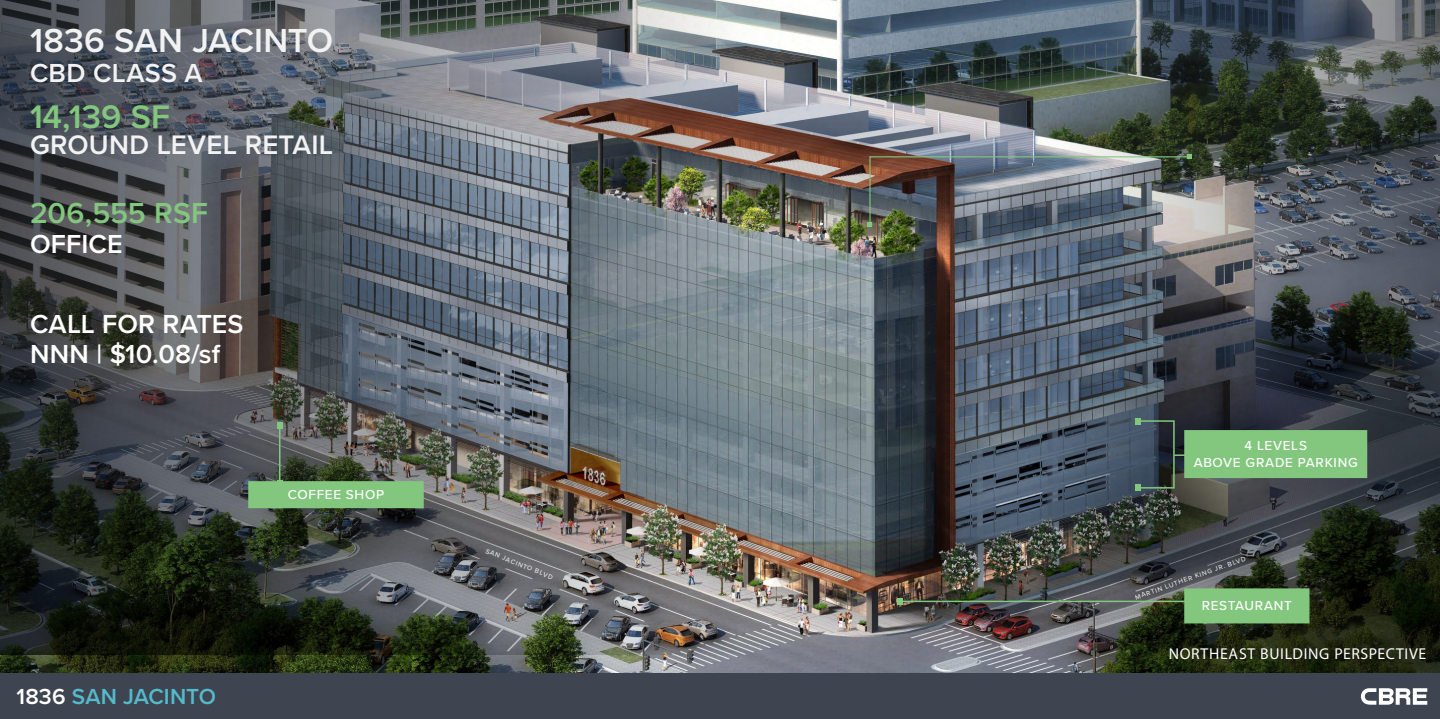
<style>
.page{position:relative;width:1440px;height:719px;background:#fff}
.page>*{position:absolute;margin:0;border:0;box-sizing:border-box;transform-origin:0 0}
.t1{font:600 34.5px "Proxima Nova";letter-spacing:.005em;color:#f2f2f2}
.t2{font:600 33.75px "Proxima Nova";color:#83c77f}
.t3{font:600 30px "Proxima Nova";letter-spacing:-.005em;color:#83c77f}
.t4{font:600 27.75px "Proxima Nova";letter-spacing:.005em;color:#f2f2f2}
.t5{font:600 27px "Proxima Nova";letter-spacing:.005em;color:#fff}
.t6{font:600 27px "Proxima Nova";letter-spacing:.01em;color:#f2f2f2}
.t7{font:600 22.58px "Proxima Nova";letter-spacing:.005em;color:#54bbca}
.t8{font:15.75px "Myriad Pro";letter-spacing:.045em;color:#fff}
.t9{font:500 13.5px "Proxima Nova";letter-spacing:.055em;color:#fff}
.t10{font:500 6.75px "Proxima Nova";color:#fff}
.s1{color:#fff}
</style>
<div class="page">
<img style="left:0;top:0;width:1048px;height:674px">
<img style="left:0;top:0;width:758px;height:655px">
<svg style="left:1048px;top:0;width:392px;height:674px;background:#414849"></svg>
<div style="left:0;top:674px;width:1440px;height:44px;background:#3e4450"></div>
<svg style="left:1361px;top:688px;width:66px;height:16px"></svg>
<hr style="left:1174px;top:454px;width:126px;height:2px;background:#83c77f">
<div style="left:1138px;top:420px;width:37px;height:68px;border:2px solid #83c77f"></div>
<svg style="left:1136px;top:418px;width:6px;height:6px"></svg>
<svg style="left:1136px;top:484px;width:6px;height:6px"></svg>
<div style="left:1184px;top:430px;width:183px;height:48px;background:#83c77f"></div>
<hr style="left:900px;top:600px;width:325px;height:2px;background:#83c77f">
<svg style="left:897px;top:598px;width:6px;height:6px"></svg>
<div style="left:1184px;top:588px;width:126px;height:35px;background:#83c77f"></div>
<img style="left:868px;top:154px;width:324px;height:73px">
<hr style="left:279px;top:425px;width:1px;height:59px;background:#83c77f">
<svg style="left:277px;top:422px;width:6px;height:6px"></svg>
<div style="left:248px;top:481px;width:176px;height:27px;background:#83c77f"></div>
<p class="t1" style="left:30px;top:15px;width:305px">1836 SAN JACINTO</p>
<p class="t6" style="left:30px;top:53px;width:174px">CBD CLASS A</p>
<p class="t2" style="left:30px;top:92px;width:141px">14,139 SF</p>
<p class="t4" style="left:30px;top:124px;width:305px">GROUND LEVEL RETAIL</p>
<p class="t3" style="left:30px;top:190px;width:180px">206,555 RSF</p>
<p class="t5" style="left:30px;top:223px;width:94px">OFFICE</p>
<p class="t5" style="left:30px;top:303px;width:215px">CALL FOR RATES</p>
<p class="t5" style="left:30px;top:333px;width:192px">NNN | $10.08/sf</p>
<p class="t9" style="left:288px;top:484px;width:98px">COFFEE SHOP</p>
<p class="t7" style="left:16px;top:679px;width:201px"><span class="s1">1836</span> SAN JACINTO</p>
<p class="t10" style="left:488px;top:545px;width:73px;rotate:22deg">SAN JACINTO BLVD</p>
<p class="t9" style="left:1245px;top:435px;width:64px">4 LEVELS</p>
<p class="t9" style="left:1194px;top:452px;width:166px">ABOVE GRADE PARKING</p>
<p class="t10" style="left:1134px;top:593px;width:118px;rotate:-20deg">MARTIN LUTHER KING JR. BLVD</p>
<p class="t9" style="left:1202px;top:595px;width:92px">RESTAURANT</p>
<p class="t8" style="left:1169px;top:644px;width:259px">NORTHEAST BUILDING PERSPECTIVE</p>
</div>
